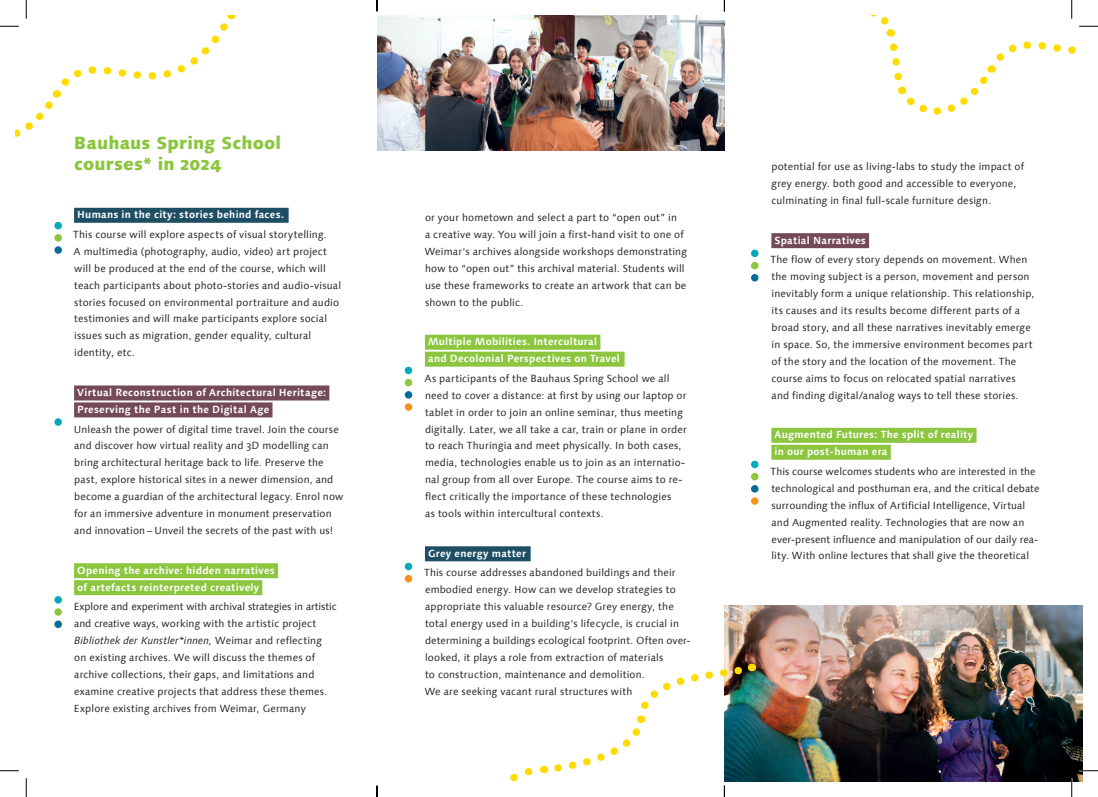
<style>
.page{position:relative;width:1098px;height:797px;background:#fff}
.page>*{position:absolute;margin:0;border:0;box-sizing:border-box;transform-origin:0 0}
.t1{font:800 17.5px/20.6px "Linotype Syntax Com";letter-spacing:.01em;color:#8bc63e}
.t2{font:10.38px/16.9px "Linotype Syntax Com";letter-spacing:.015em;color:#231f20}
.t3{font:700 10.38px/16.9px "Linotype Syntax Com";letter-spacing:.025em;color:#fff}
.s1{font-style:italic}
</style>
<div class="page">
<img style="left:377px;top:16px;width:347px;height:134px">
<img style="left:724px;top:605px;width:358px;height:176px">
<div style="left:74px;top:208px;width:215px;height:15px;background:#1e4e64"></div>
<div style="left:74px;top:385px;width:255px;height:15px;background:#744958"></div>
<div style="left:74px;top:402px;width:198px;height:15px;background:#744958"></div>
<div style="left:74px;top:563px;width:204px;height:15px;background:#8bc63e"></div>
<div style="left:74px;top:580px;width:188px;height:15px;background:#8bc63e"></div>
<div style="left:425px;top:335px;width:175px;height:15px;background:#8bc63e"></div>
<div style="left:425px;top:351px;width:199px;height:15px;background:#8bc63e"></div>
<div style="left:425px;top:546px;width:106px;height:15px;background:#1e4e64"></div>
<div style="left:771px;top:233px;width:98px;height:15px;background:#744958"></div>
<div style="left:771px;top:428px;width:205px;height:15px;background:#8bc63e"></div>
<div style="left:771px;top:445px;width:120px;height:15px;background:#8bc63e"></div>
<div style="left:54px;top:418px;width:8px;height:8px;background:#00aabc;border-radius:50%"></div>
<div style="left:54px;top:222px;width:8px;height:7px;background:#00aabc;border-radius:50%"></div>
<div style="left:405px;top:367px;width:7px;height:7px;background:#00aabc;border-radius:50%"></div>
<div style="left:405px;top:562px;width:7px;height:8px;background:#00aabc;border-radius:50%"></div>
<div style="left:54px;top:596px;width:8px;height:7px;background:#00aabc;border-radius:50%"></div>
<div style="left:54px;top:234px;width:8px;height:7px;background:#8bc63e;border-radius:50%"></div>
<div style="left:405px;top:379px;width:7px;height:7px;background:#8bc63e;border-radius:50%"></div>
<div style="left:405px;top:575px;width:7px;height:7px;background:#f7931d;border-radius:50%"></div>
<div style="left:54px;top:608px;width:8px;height:7px;background:#8bc63e;border-radius:50%"></div>
<div style="left:54px;top:246px;width:8px;height:8px;background:#006e96;border-radius:50%"></div>
<div style="left:405px;top:391px;width:7px;height:7px;background:#006e96;border-radius:50%"></div>
<div style="left:405px;top:403px;width:7px;height:8px;background:#f7931d;border-radius:50%"></div>
<div style="left:54px;top:620px;width:8px;height:8px;background:#006e96;border-radius:50%"></div>
<div style="left:751px;top:249px;width:7px;height:8px;background:#00aabc;border-radius:50%"></div>
<div style="left:751px;top:460px;width:7px;height:8px;background:#00aabc;border-radius:50%"></div>
<div style="left:751px;top:262px;width:7px;height:7px;background:#8bc63e;border-radius:50%"></div>
<div style="left:751px;top:473px;width:7px;height:7px;background:#8bc63e;border-radius:50%"></div>
<div style="left:751px;top:274px;width:7px;height:7px;background:#006e96;border-radius:50%"></div>
<div style="left:751px;top:485px;width:7px;height:7px;background:#006e96;border-radius:50%"></div>
<div style="left:751px;top:497px;width:7px;height:8px;background:#f7931d;border-radius:50%"></div>
<svg style="left:0;top:770px;width:19px;height:1px"></svg>
<svg style="left:1079px;top:770px;width:19px;height:1px"></svg>
<svg style="left:0;top:0;width:236px;height:137px"></svg>
<svg style="left:25px;top:778px;width:2px;height:19px"></svg>
<svg style="left:870px;top:0;width:228px;height:115px"></svg>
<svg style="left:1071px;top:778px;width:1px;height:19px"></svg>
<svg style="left:376px;top:0;width:2px;height:11px"></svg>
<svg style="left:376px;top:785px;width:2px;height:12px"></svg>
<svg style="left:510px;top:660px;width:243px;height:137px"></svg>
<h1 class="t1" style="left:74px;top:133px;width:209px">Bauhaus Spring School courses* in 2024</h1>
<p class="t3" style="left:77px;top:206px;width:208px">Humans in the city: stories behind faces.</p>
<p class="t2" style="left:73px;top:226px;width:269px">This course will explore aspects of visual storytelling.<br>A multimedia (photography, audio, video) art project will be produced at the end of the course, which will teach participants about photo-stories and audio-visual stories focused on environmental portraiture and audio testimonies and will make participants explore social issues such as migration, gender equality, cultural identity, etc.</p>
<p class="t3" style="left:77px;top:384px;width:250px">Virtual Reconstruction of Architectural Heritage:<br>Preserving the Past in the Digital Age</p>
<p class="t2" style="left:74px;top:420px;width:271px">Unleash the power of digital time travel. Join the course and discover how virtual reality and 3D modelling can bring architectural heritage back to life. Preserve the past, explore historical sites in a newer dimension, and become a guardian of the architectural legacy. Enrol now for an immersive adventure in monument preservation and innovation – Unveil the secrets of the past with us!</p>
<p class="t3" style="left:77px;top:561px;width:199px">Opening the archive: hidden narratives of artefacts reinterpreted creatively</p>
<p class="t2" style="left:74px;top:598px;width:264px">Explore and experiment with archival strategies in artistic and creative ways, working with the artistic project <span class="s1">Bibliothek der Kunstler*innen,</span> Weimar and reflecting<br>on existing archives. We will discuss the themes of archive collections, their gaps, and limitations and examine creative projects that address these themes.<br>Explore existing archives from Weimar, Germany</p>
<p class="t2" style="left:425px;top:209px;width:264px">or your hometown and select a part to “open out” in<br>a creative way. You will join a first-hand visit to one of Weimar‘s archives alongside workshops demonstrating how to “open out” this archival material. Students will use these frameworks to create an artwork that can be shown to the public.</p>
<p class="t3" style="left:428px;top:333px;width:193px">Multiple Mobilities. Intercultural<br>and Decolonial Perspectives on Travel</p>
<p class="t2" style="left:424px;top:369px;width:264px">As participants of the Bauhaus Spring School we all need to cover a distance: at first by using our laptop or tablet in order to join an online seminar, thus meeting digitally. Later, we all take a car, train or plane in order to reach Thuringia and meet physically. In both cases, media, technologies enable us to join as an internatio&shy;nal group from all over Europe. The course aims to re&shy;flect critically the importance of these technologies<br>as tools within intercultural contexts.</p>
<p class="t3" style="left:428px;top:544px;width:99px">Grey energy matter</p>
<p class="t2" style="left:424px;top:564px;width:268px">This course addresses abandoned buildings and their embodied energy. How can we develop strategies to appropriate this valuable resource? Grey energy, the total energy used in a building‘s lifecycle, is crucial in determining a buildings ecological footprint. Often over&shy;looked, it plays a role from extraction of materials<br>to construction, maintenance and demolition.<br>We are seeking vacant rural structures with</p>
<p class="t2" style="left:771px;top:158px;width:254px">potential for use as living-labs to study the impact of grey energy. both good and accessible to everyone, culminating in final full-scale furniture design.</p>
<p class="t3" style="left:774px;top:232px;width:93px">Spatial Narratives</p>
<p class="t2" style="left:770px;top:251px;width:265px">The flow of every story depends on movement. When the moving subject is a person, movement and person inevitably form a unique relationship. This relationship, its causes and its results become different parts of a broad story, and all these narratives inevitably emerge in space. So, the immersive environment becomes part of the story and the location of the movement. The course aims to focus on relocated spatial narratives and finding digital/analog ways to tell these stories.</p>
<p class="t3" style="left:774px;top:426px;width:200px">Augmented Futures: The split of reality in our post-human era</p>
<p class="t2" style="left:770px;top:462px;width:271px">This course welcomes students who are interested in the technological and posthuman era, and the critical debate surrounding the influx of Artificial Intelligence, Virtual and Augmented reality. Technologies that are now an ever-present influence and manipulation of our daily rea&shy;lity. With online lectures that shall give the theoretical</p>
</div>
